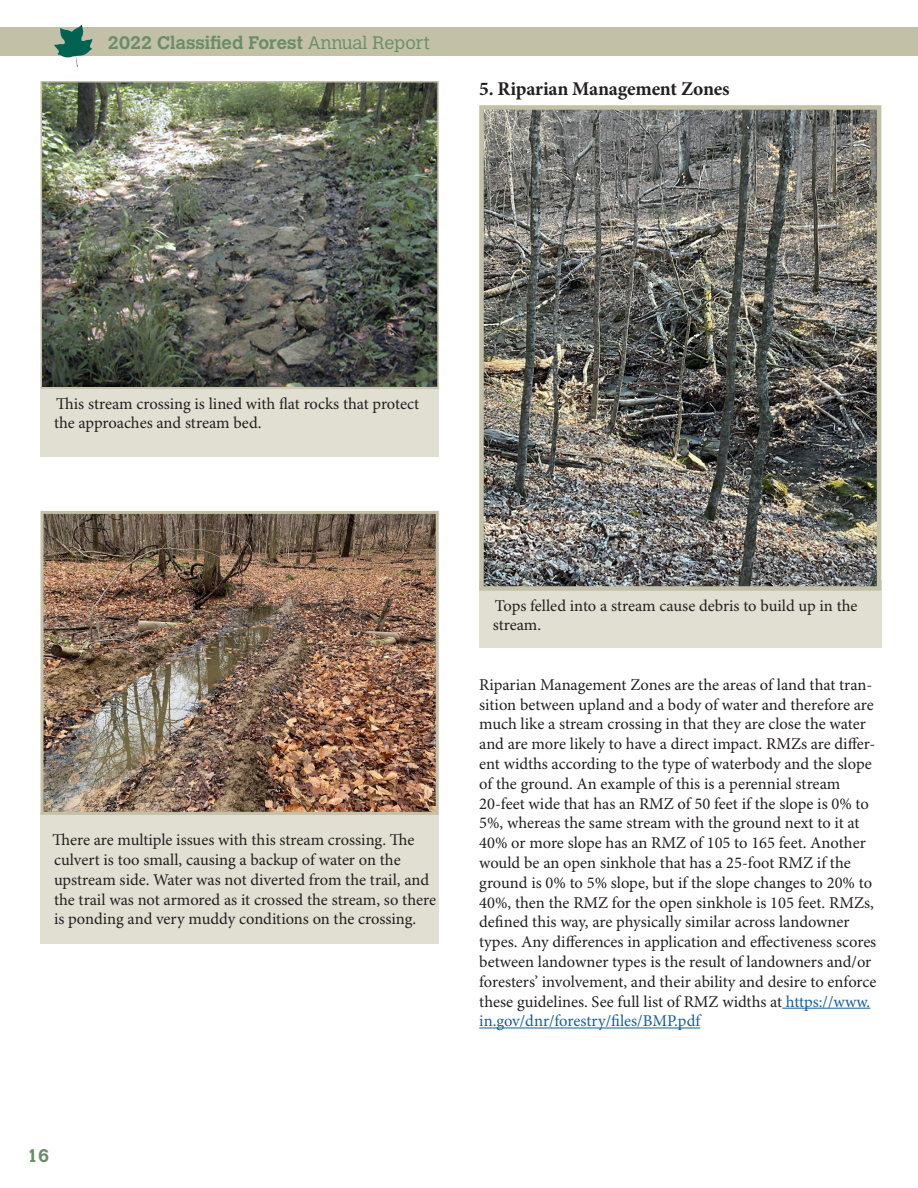
<style>
.page{position:relative;width:918px;height:1188px;background:#fff}
.page>*{position:absolute;margin:0;border:0;box-sizing:border-box;transform-origin:0 0}
.t1{font:700 19.5px "Minion Pro";letter-spacing:-.01em;color:#231f20}
.t2{font:700 18px "Calvert MT Std";color:#6a8c69}
.Body{font:16.5px/19.8px "Minion Pro";letter-spacing:-.005em;color:#231f20}
.s1{font-weight:300}
.s2{color:#175d9e}
</style>
<div class="page">
<div style="left:0;top:28px;width:918px;height:28px;background:#c2c0a6"></div>
<svg style="left:54px;top:25px;width:39px;height:42px"></svg>
<div style="left:40px;top:387px;width:399px;height:69px;background:#e0dfd2"></div>
<div style="left:40px;top:812px;width:399px;height:132px;background:#e0dfd2"></div>
<div style="left:479px;top:580px;width:402px;height:68px;background:#e0dfd2"></div>
<img style="left:43px;top:84px;width:393px;height:302px">
<div style="left:40px;top:81px;width:399px;height:308px;border:2px solid #c2c0a6"></div>
<img style="left:44px;top:515px;width:391px;height:296px">
<div style="left:40px;top:511px;width:399px;height:304px;border:3px solid #c2c0a6"></div>
<hr style="left:782px;top:1008px;width:88px;height:1px;background:#175d9e">
<hr style="left:479px;top:1028px;width:221px;height:1px;background:#175d9e">
<img style="left:484px;top:110px;width:392px;height:476px">
<div style="left:479px;top:105px;width:402px;height:486px;border:4px solid #c2c0a6"></div>
<p class="t2" style="left:108px;top:31px;width:323px">2022 Classified Forest <span class="s1">Annual Report</span></p>
<h2 class="t1" style="left:479px;top:77px;width:252px">5. Riparian Management Zones</h2>
<p class="Body" style="left:54px;top:394px;width:367px">This stream crossing is lined with flat rocks that protect the approaches and stream bed.</p>
<p class="Body" style="left:52px;top:831px;width:385px">There are multiple issues with this stream crossing. The culvert is too small, causing a backup of water on the upstream side. Water was not diverted from the trail, and the trail was not armored as it crossed the stream, so there is ponding and very muddy conditions on the crossing.</p>
<p class="Body" style="left:493px;top:596px;width:366px">Tops felled into a stream cause debris to build up in the stream.</p>
<p class="Body" style="left:479px;top:675px;width:399px">Riparian Management Zones are the areas of land that tran&shy;sition between upland and a body of water and therefore are much like a stream crossing in that they are close the water and are more likely to have a direct impact. RMZs are differ&shy;ent widths according to the type of waterbody and the slope of the ground. An example of this is a perennial stream 20-feet wide that has an RMZ of 50 feet if the slope is 0% to 5%, whereas the same stream with the ground next to it at 40% or more slope has an RMZ of 105 to 165 feet. Another would be an open sinkhole that has a 25-foot RMZ if the ground is 0% to 5% slope, but if the slope changes to 20% to 40%, then the RMZ for the open sinkhole is 105 feet. RMZs, defined this way, are physically similar across landowner types. Any differences in application and effectiveness scores between landowner types is the result of landowners and/or foresters’ involvement, and their ability and desire to enforce these guidelines. See full list of RMZ widths at <span class="s2">https://www. in.gov/dnr/forestry/files/BMP.pdf</span></p>
<p class="t2" style="left:27px;top:1144px;width:24px">16</p>
</div>
